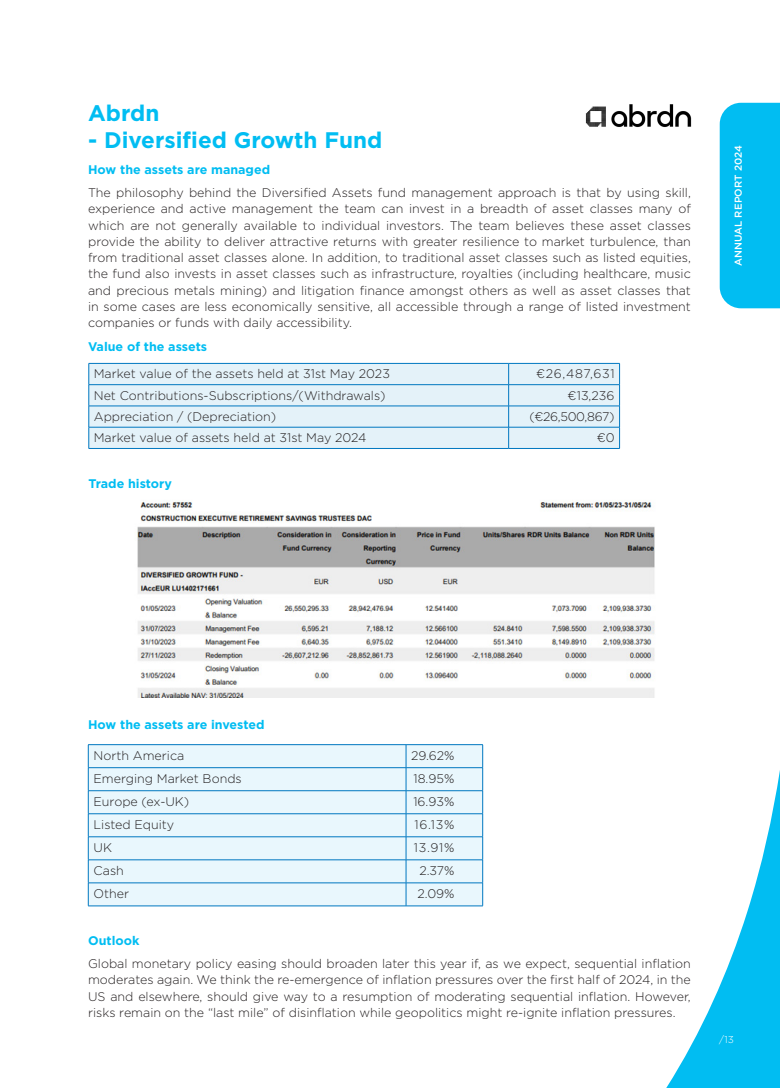
<style>
.page{position:relative;width:780px;height:1088px;background:#fff}
.page>*{position:absolute;margin:0;border:0;box-sizing:border-box;transform-origin:0 0}
.Body_Main_Heading{font:700 22.5px "Gotham";color:#01bdf2}
.Body{font:700 22.5px "Gotham";color:#01bdf2}
.Body-2{font:300 12.5px/16.2px "Gotham";color:#231f20;text-align:justify}
.Body_bold_blue{font:700 12.5px "Gotham";color:#01bdf2}
.Body_Main_Heading-2{font:700 12.5px "Gotham";color:#01bdf2}
.Body-3{font:700 12.5px "Gotham";color:#01bdf2}
.t1{font:500 10px "Gotham";letter-spacing:.01em;color:#fff}
.t2{font:300 10px "Gotham";color:#fff}
</style>
<div class="page">
<div style="left:719px;top:103px;width:61px;height:205px;background:#01bdf2"></div>
<svg style="left:666px;top:770px;width:114px;height:318px"></svg>
<img style="left:585px;top:104px;width:107px;height:23px">
<div style="left:89px;top:745px;width:393px;height:161px;background:#e9f7fd"></div>
<hr style="left:88px;top:744px;width:318px;height:1px;background:#0077c0">
<hr style="left:406px;top:744px;width:77px;height:1px;background:#0077c0">
<hr style="left:88px;top:767px;width:318px;height:1px;background:#0077c0">
<hr style="left:406px;top:767px;width:77px;height:1px;background:#0077c0">
<hr style="left:88px;top:790px;width:318px;height:1px;background:#0077c0">
<hr style="left:406px;top:790px;width:77px;height:1px;background:#0077c0">
<hr style="left:88px;top:813px;width:318px;height:1px;background:#0077c0">
<hr style="left:406px;top:813px;width:77px;height:1px;background:#0077c0">
<hr style="left:88px;top:836px;width:318px;height:1px;background:#0077c0">
<hr style="left:406px;top:836px;width:77px;height:1px;background:#0077c0">
<hr style="left:88px;top:859px;width:318px;height:1px;background:#0077c0">
<hr style="left:406px;top:859px;width:77px;height:1px;background:#0077c0">
<hr style="left:88px;top:882px;width:318px;height:1px;background:#0077c0">
<svg style="left:88px;top:745px;width:1px;height:161px"></svg>
<hr style="left:406px;top:882px;width:77px;height:1px;background:#0077c0">
<svg style="left:406px;top:745px;width:1px;height:161px"></svg>
<svg style="left:482px;top:745px;width:1px;height:161px"></svg>
<hr style="left:88px;top:906px;width:318px;height:1px;background:#0077c0">
<hr style="left:406px;top:906px;width:77px;height:1px;background:#0077c0">
<div style="left:90px;top:364px;width:529px;height:84px;background:#e4f2f9"></div>
<hr style="left:89px;top:363px;width:419px;height:1px;background:#0077c0">
<hr style="left:508px;top:363px;width:111px;height:1px;background:#0077c0">
<hr style="left:89px;top:384px;width:419px;height:1px;background:#0077c0">
<hr style="left:508px;top:384px;width:111px;height:1px;background:#0077c0">
<hr style="left:89px;top:406px;width:419px;height:1px;background:#0077c0">
<hr style="left:508px;top:406px;width:111px;height:1px;background:#0077c0">
<hr style="left:89px;top:427px;width:419px;height:1px;background:#0077c0">
<svg style="left:89px;top:364px;width:1px;height:84px"></svg>
<hr style="left:508px;top:427px;width:111px;height:1px;background:#0077c0">
<svg style="left:508px;top:364px;width:1px;height:84px"></svg>
<svg style="left:619px;top:364px;width:1px;height:84px"></svg>
<hr style="left:89px;top:448px;width:419px;height:1px;background:#0077c0">
<hr style="left:508px;top:448px;width:111px;height:1px;background:#0077c0">
<img style="left:137px;top:501px;width:518px;height:196px">
<p class="Body" style="left:88px;top:98px;width:73px">Abrdn</p>
<p class="Body_Main_Heading" style="left:88px;top:125px;width:296px">- Diversified Growth Fund</p>
<p class="Body_Main_Heading-2" style="left:88px;top:161px;width:183px">How the assets are managed</p>
<p class="Body-2" style="left:88px;top:184px;width:604px">The philosophy behind the Diversified Assets fund management approach is that by using skill, experience and active management the team can invest in a breadth of asset classes many of which are not generally available to individual investors. The team believes these asset classes provide the ability to deliver attractive returns with greater resilience to market turbulence, than from traditional asset classes alone. In addition, to traditional asset classes such as listed equities, the fund also invests in asset classes such as infrastructure, royalties (including healthcare, music and precious metals mining) and litigation finance amongst others as well as asset classes that in some cases are less economically sensitive, all accessible through a range of listed investment companies or funds with daily accessibility.</p>
<p class="Body_bold_blue" style="left:88px;top:338px;width:121px">Value of the assets</p>
<p class="Body-2" style="left:94px;top:365px;width:298px">Market value of the assets held at 31st May 2023</p>
<p class="Body-2" style="left:536px;top:365px;width:80px">€26,487,631</p>
<p class="Body-2" style="left:94px;top:387px;width:293px">Net Contributions-Subscriptions/(Withdrawals)</p>
<p class="Body-2" style="left:567px;top:387px;width:48px">€13,236</p>
<p class="Body-2" style="left:94px;top:408px;width:184px">Appreciation / (Depreciation)</p>
<p class="Body-2" style="left:529px;top:408px;width:87px">(€26,500,867)</p>
<p class="Body-2" style="left:94px;top:429px;width:274px">Market value of assets held at 31st May 2024</p>
<p class="Body-2" style="left:596px;top:429px;width:19px">€0</p>
<p class="Body_bold_blue" style="left:89px;top:475px;width:85px">Trade history</p>
<p class="t1" style="left:731px;top:266px;width:123px;rotate:-90deg">ANNUAL REPORT 2024</p>
<p class="Body_bold_blue" style="left:88px;top:716px;width:178px">How the assets are invested</p>
<p class="Body-2" style="left:94px;top:747px;width:92px">North America</p>
<p class="Body-2" style="left:411px;top:747px;width:45px">29.62%</p>
<p class="Body-2" style="left:94px;top:770px;width:150px">Emerging Market Bonds</p>
<p class="Body-2" style="left:413px;top:770px;width:42px">18.95%</p>
<p class="Body-2" style="left:94px;top:793px;width:97px">Europe (ex-UK)</p>
<p class="Body-2" style="left:413px;top:793px;width:42px">16.93%</p>
<p class="Body-2" style="left:94px;top:816px;width:82px">Listed Equity</p>
<p class="Body-2" style="left:414px;top:816px;width:41px">16.13%</p>
<p class="Body-2" style="left:94px;top:839px;width:20px">UK</p>
<p class="Body-2" style="left:414px;top:839px;width:42px">13.91%</p>
<p class="Body-2" style="left:94px;top:862px;width:32px">Cash</p>
<p class="Body-2" style="left:419px;top:862px;width:36px">2.37%</p>
<p class="Body-2" style="left:94px;top:885px;width:37px">Other</p>
<p class="Body-2" style="left:417px;top:885px;width:38px">2.09%</p>
<p class="Body-3" style="left:88px;top:932px;width:53px">Outlook</p>
<p class="Body-2" style="left:88px;top:955px;width:604px">Global monetary policy easing should broaden later this year if, as we expect, sequential inflation moderates again. We think the re-emergence of inflation pressures over the first half of 2024, in the US and elsewhere, should give way to a resumption of moderating sequential inflation. However, risks remain on the “last mile” of disinflation while geopolitics might re-ignite inflation pressures.</p>
<p class="t2" style="left:719px;top:1033px;width:16px">/13</p>
</div>
